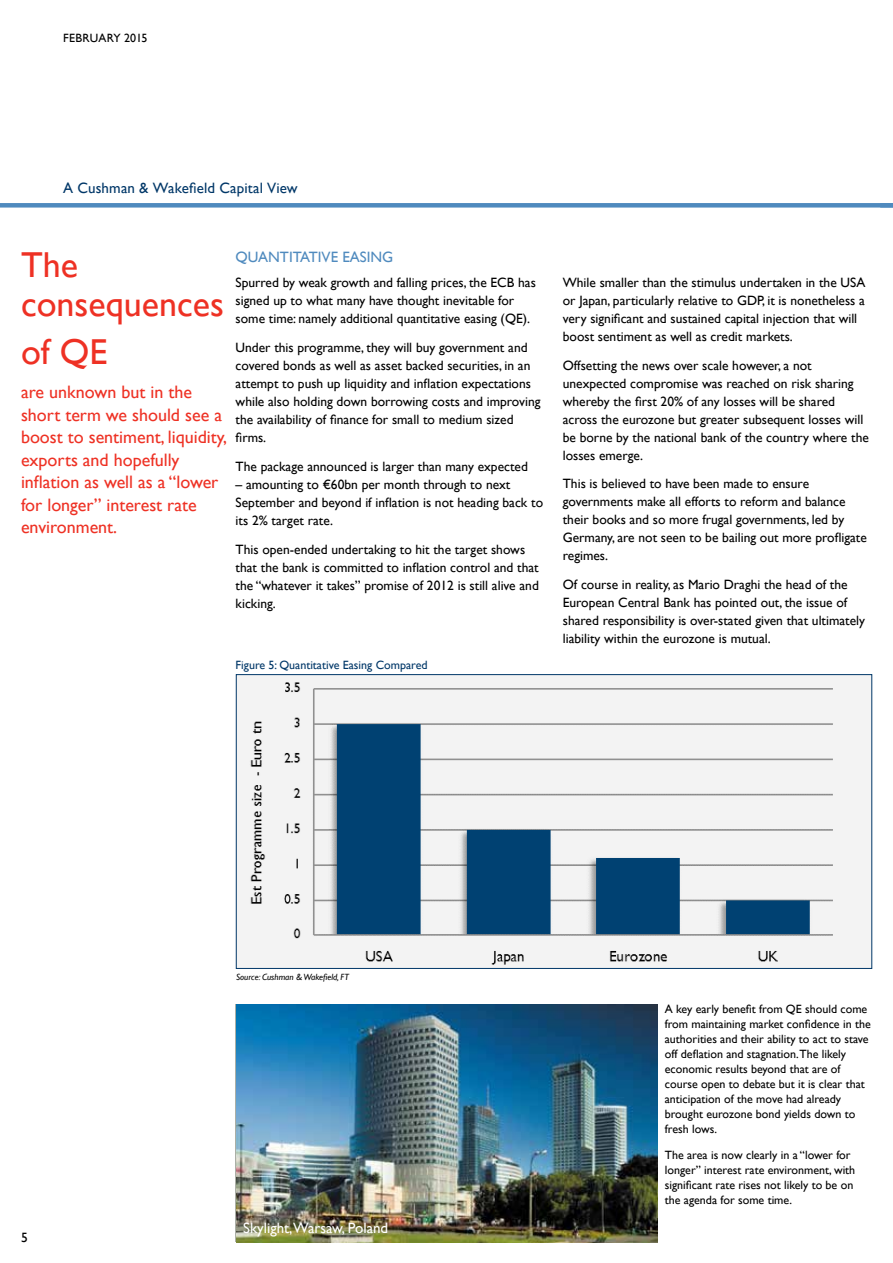
<style>
.page{position:relative;width:893px;height:1263px;background:#fff}
.page>*{position:absolute;margin:0;border:0;box-sizing:border-box;transform-origin:0 0}
.t1{font:36px/39px "Gill Sansfor CW";color:#ee3124}
.t2{font:18px/22.5px "Gill Sansfor CW";color:#ee3124}
.t3{font:15px "Gill Sansfor CW";letter-spacing:.01em;color:#003768}
.t4{font:15px "Gill Sansfor CW";color:#fff}
.t5{font:15px "Gill Sansfor CW";color:#4f8abe}
.t6{font:13.5px/18px "Gill Sansfor CW";color:#000}
.t7{font:12px/15px "Gill Sansfor CW";color:#000}
.t8{font:12px "Gill Sansfor CW";color:#003768}
.t9{font:italic 9px "Gill Sansfor CW";color:#000}
</style>
<div class="page">
<div style="left:0;top:203px;width:893px;height:5px;background:#4f8abe"></div>
<img style="left:238px;top:676px;width:632px;height:291px">
<img style="left:236px;top:1005px;width:421px;height:237px">
<p class="t7" style="left:63px;top:30px;width:86px">FEBRUARY 2015</p>
<p class="t3" style="left:63px;top:177px;width:236px">A Cushman &amp; Wakefield Capital View</p>
<h1 class="t1" style="left:21px;top:245px;width:204px">The consequences</h1>
<h1 class="t1" style="left:21px;top:332px;width:88px">of QE</h1>
<h2 class="t2" style="left:21px;top:381px;width:208px">are unknown but in the short term we should see a boost to sentiment, liquidity, exports and hopefully inflation as well as a “lower for longer” interest rate environment.</h2>
<p class="t5" style="left:236px;top:247px;width:159px">QUANTITATIVE EASING</p>
<p class="t6" style="left:236px;top:273px;width:302px">Spurred by weak growth and falling prices, the ECB has signed up to what many have thought inevitable for some time: namely additional quantitative easing (QE).</p>
<p class="t6" style="left:236px;top:338px;width:307px">Under this programme, they will buy government and covered bonds as well as asset backed securities, in an attempt to push up liquidity and inflation expectations while also holding down borrowing costs and improving the availability of finance for small to medium sized firms.</p>
<p class="t6" style="left:236px;top:457px;width:294px">The package announced is larger than many expected</p>
<p class="t6" style="left:236px;top:475px;width:309px">– amounting to €60bn per month through to next<br>September and beyond if inflation is not heading back to its 2% target rate.</p>
<p class="t6" style="left:236px;top:540px;width:305px">This open-ended undertaking to hit the target shows that the bank is committed to inflation control and that the “whatever it takes” promise of 2012 is still alive and kicking.</p>
<p class="t8" style="left:236px;top:657px;width:193px">Figure 5: Quantitative Easing Compared</p>
<p class="t6" style="left:563px;top:273px;width:304px">While smaller than the stimulus undertaken in the USA or Japan, particularly relative to GDP, it is nonetheless a very significant and sustained capital injection that will boost sentiment as well as credit markets.</p>
<p class="t6" style="left:563px;top:356px;width:308px">Offsetting the news over scale however, a not unexpected compromise was reached on risk sharing whereby the first 20% of any losses will be shared across the eurozone but greater subsequent losses will be borne by the national bank of the country where the losses emerge.</p>
<p class="t6" style="left:563px;top:475px;width:306px">This is believed to have been made to ensure governments make all efforts to reform and balance their books and so more frugal governments, led by Germany, are not seen to be bailing out more profligate regimes.</p>
<p class="t6" style="left:563px;top:575px;width:304px">Of course in reality, as Mario Draghi the head of the European Central Bank has pointed out, the issue of shared responsibility is over-stated given that ultimately liability within the eurozone is mutual.</p>
<p class="t6" style="left:21px;top:1228px;width:8px">5</p>
<p class="t9" style="left:236px;top:971px;width:114px">Source: Cushman &amp; Wakefield, FT</p>
<p class="t4" style="left:243px;top:1218px;width:147px">Skylight,Warsaw, Poland</p>
<p class="t7" style="left:665px;top:1001px;width:207px">A key early benefit from QE should come from maintaining market confidence in the authorities and their ability to act to stave off deflation and stagnation.The likely economic results beyond that are of course open to debate but it is clear that anticipation of the move had already brought eurozone bond yields down to fresh lows.</p>
<p class="t7" style="left:665px;top:1147px;width:192px">The area is now clearly in a “lower for longer” interest rate environment, with significant rate rises not likely to be on the agenda for some time.</p>
</div>
